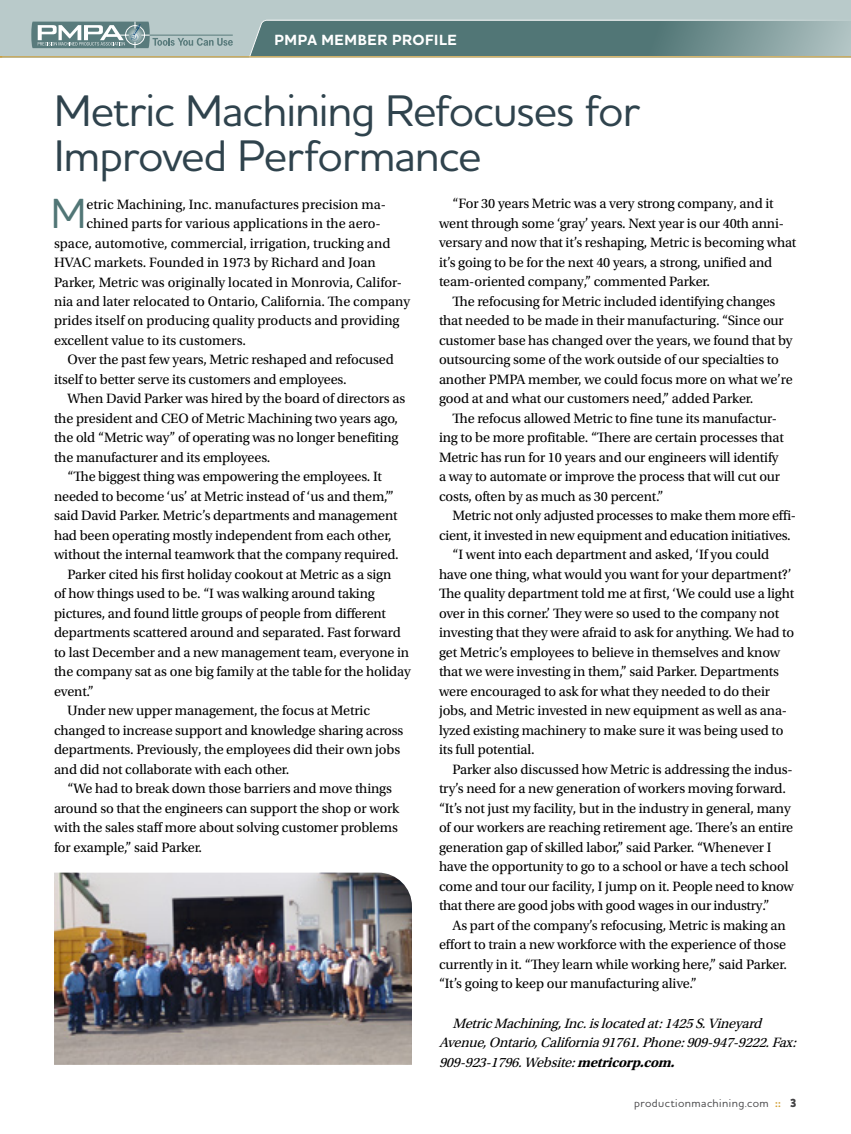
<style>
.page{position:relative;width:851px;height:1134px;background:#fff}
.page>*{position:absolute;margin:0;border:0;box-sizing:border-box;transform-origin:0 0}
.t1{font:500 45px/45px "Houschka Pro";letter-spacing:-.025em;color:#2f434d}
.t2{font:500 42.9px "Houschka Pro";color:#517676}
.t3{font:700 15px "Houschka Pro";letter-spacing:.035em;color:#fff}
.t4{font:14.25px/19.5px "Utopia Std";letter-spacing:-.01em;color:#000}
.t5{font:italic 14.25px/19.5px "Utopia Std";color:#000}
.t6{font:500 11.25px "Houschka Pro";letter-spacing:.04em;color:#464547}
.s1{font-weight:700}
.s2{font-weight:700;font-size:10.5px;color:#d09b2c}
.s3{font-weight:800;font-size:12px;color:#414042}
</style>
<div class="page">
<img style="left:54px;top:873px;width:358px;height:192px">
<div style="left:0;top:0;width:850px;height:57px;background:#b9caca"></div>
<svg style="left:248px;top:19px;width:602px;height:39px;background:#6a8988"></svg>
<svg style="left:31px;top:22px;width:202px;height:26px"></svg>
<hr style="left:0;top:56px;width:850px;height:1px;background:#d09b2c">
<p class="t3" style="left:274px;top:30px;width:184px">PMPA MEMBER PROFILE</p>
<h1 class="t1" style="left:54px;top:87px;width:587px">Metric Machining Refocuses for<br>Improved Performance</h1>
<h2 class="t2" style="left:51px;top:186px;width:37px">M</h2>
<p class="t4" style="left:86px;top:194px;width:301px">etric Machining, Inc. manufactures precision ma-</p>
<p class="t4" style="left:86px;top:214px;width:296px">chined parts for various applications in the aero-</p>
<p class="t4" style="left:54px;top:233px;width:338px">space, automotive, commercial, irrigation, trucking and</p>
<p class="t4" style="left:54px;top:253px;width:323px">HVAC markets. Founded in 1973 by Richard and Joan</p>
<p class="t4" style="left:54px;top:272px;width:349px">Parker, Metric was originally located in Monrovia, Califor-</p>
<p class="t4" style="left:54px;top:292px;width:357px">nia and later relocated to Ontario, California. The company</p>
<p class="t4" style="left:54px;top:311px;width:347px">prides itself on producing quality products and providing</p>
<p class="t4" style="left:54px;top:331px;width:193px">excellent value to its customers.</p>
<p class="t4" style="left:67px;top:350px;width:328px">Over the past few years, Metric reshaped and refocused</p>
<p class="t4" style="left:54px;top:370px;width:294px">itself to better serve its customers and employees.</p>
<p class="t4" style="left:67px;top:389px;width:339px">When David Parker was hired by the board of directors as</p>
<p class="t4" style="left:54px;top:409px;width:345px">the president and CEO of Metric Machining two years ago,</p>
<p class="t4" style="left:54px;top:428px;width:346px">the old “Metric way” of operating was no longer benefiting</p>
<p class="t4" style="left:54px;top:448px;width:218px">the manufacturer and its employees.</p>
<p class="t4" style="left:67px;top:467px;width:316px">“The biggest thing was empowering the employees. It</p>
<p class="t4" style="left:54px;top:487px;width:341px">needed to become ‘us’ at Metric instead of ‘us and them,’”</p>
<p class="t4" style="left:54px;top:506px;width:345px">said David Parker. Metric’s departments and management</p>
<p class="t4" style="left:54px;top:526px;width:339px">had been operating mostly independent from each other,</p>
<p class="t4" style="left:54px;top:545px;width:346px">without the internal teamwork that the company required.</p>
<p class="t4" style="left:67px;top:565px;width:325px">Parker cited his first holiday cookout at Metric as a sign</p>
<p class="t4" style="left:54px;top:584px;width:322px">of how things used to be. “I was walking around taking</p>
<p class="t4" style="left:54px;top:604px;width:333px">pictures, and found little groups of people from different</p>
<p class="t4" style="left:54px;top:623px;width:348px">departments scattered around and separated. Fast forward</p>
<p class="t4" style="left:54px;top:643px;width:357px">to last December and a new management team, everyone in</p>
<p class="t4" style="left:54px;top:662px;width:358px">the company sat as one big family at the table for the holiday</p>
<p class="t4" style="left:54px;top:682px;width:41px">event.”</p>
<p class="t4" style="left:67px;top:701px;width:304px">Under new upper management, the focus at Metric</p>
<p class="t4" style="left:54px;top:721px;width:351px">changed to increase support and knowledge sharing across</p>
<p class="t4" style="left:54px;top:740px;width:348px">departments. Previously, the employees did their own jobs</p>
<p class="t4" style="left:54px;top:760px;width:237px">and did not collaborate with each other.</p>
<p class="t4" style="left:67px;top:779px;width:326px">“We had to break down those barriers and move things</p>
<p class="t4" style="left:54px;top:799px;width:347px">around so that the engineers can support the shop or work</p>
<p class="t4" style="left:54px;top:818px;width:345px">with the sales staff more about solving customer problems</p>
<p class="t4" style="left:54px;top:838px;width:150px">for example,” said Parker.</p>
<p class="t4" style="left:439px;top:194px;width:359px;text-indent:13px">“For 30 years Metric was a very strong company, and it went through some ‘gray’ years. Next year is our 40th anni&shy;versary and now that it’s reshaping, Metric is becoming what it’s going to be for the next 40 years, a strong, unified and team-oriented company,” commented Parker.</p>
<p class="t4" style="left:439px;top:292px;width:355px;text-indent:13px">The refocusing for Metric included identifying changes that needed to be made in their manufacturing. “Since our customer base has changed over the years, we found that by outsourcing some of the work outside of our specialties to another PMPA member, we could focus more on what we’re good at and what our customers need,” added Parker.</p>
<p class="t4" style="left:439px;top:409px;width:346px;text-indent:13px">The refocus allowed Metric to fine tune its manufactur&shy;ing to be more profitable. “There are certain processes that Metric has run for 10 years and our engineers will identify a way to automate or improve the process that will cut our costs, often by as much as 30 percent.”</p>
<p class="t4" style="left:452px;top:506px;width:345px">Metric not only adjusted processes to make them more effi-</p>
<p class="t4" style="left:439px;top:526px;width:353px">cient, it invested in new equipment and education initiatives.</p>
<p class="t4" style="left:452px;top:545px;width:318px">“I went into each department and asked, ‘If you could</p>
<p class="t4" style="left:439px;top:565px;width:354px">have one thing, what would you want for your department?’</p>
<p class="t4" style="left:439px;top:584px;width:357px">The quality department told me at first, ‘We could use a light</p>
<p class="t4" style="left:439px;top:604px;width:342px">over in this corner.’ They were so used to the company not</p>
<p class="t4" style="left:439px;top:623px;width:357px">investing that they were afraid to ask for anything. We had to</p>
<p class="t4" style="left:439px;top:643px;width:342px">get Metric’s employees to believe in themselves and know</p>
<p class="t4" style="left:439px;top:662px;width:341px">that we were investing in them,” said Parker. Departments</p>
<p class="t4" style="left:439px;top:682px;width:332px">were encouraged to ask for what they needed to do their</p>
<p class="t4" style="left:439px;top:701px;width:350px">jobs, and Metric invested in new equipment as well as ana-</p>
<p class="t4" style="left:439px;top:721px;width:346px">lyzed existing machinery to make sure it was being used to</p>
<p class="t4" style="left:439px;top:740px;width:97px">its full potential.</p>
<p class="t4" style="left:452px;top:760px;width:342px">Parker also discussed how Metric is addressing the indus-</p>
<p class="t4" style="left:439px;top:779px;width:348px">try’s need for a new generation of workers moving forward.</p>
<p class="t4" style="left:439px;top:799px;width:353px">“It’s not just my facility, but in the industry in general, many</p>
<p class="t4" style="left:439px;top:818px;width:356px">of our workers are reaching retirement age. There’s an entire</p>
<p class="t4" style="left:439px;top:838px;width:334px">generation gap of skilled labor,” said Parker. “Whenever I</p>
<p class="t4" style="left:439px;top:857px;width:351px">have the opportunity to go to a school or have a tech school</p>
<p class="t4" style="left:439px;top:877px;width:356px">come and tour our facility, I jump on it. People need to know</p>
<p class="t4" style="left:439px;top:896px;width:332px">that there are good jobs with good wages in our industry.”</p>
<p class="t4" style="left:452px;top:915px;width:335px">As part of the company’s refocusing, Metric is making an</p>
<p class="t4" style="left:439px;top:935px;width:348px">effort to train a new workforce with the experience of those</p>
<p class="t4" style="left:439px;top:954px;width:349px">currently in it. “They learn while working here,” said Parker.</p>
<p class="t4" style="left:439px;top:974px;width:259px">“It’s going to keep our manufacturing alive.”</p>
<p class="t5" style="left:439px;top:1013px;width:363px;text-indent:14px">MetricMachining,Inc.islocatedat:1425S.Vineyard<br>Avenue,Ontario,California91761.Phone:909-947-9222.Fax:<br>909-923-1796.Website:<span class="s1">metricorp.com.</span></p>
<p class="t6" style="left:634px;top:1096px;width:164px">productionmachining.com <span class="s2">::</span> <span class="s3">3</span></p>
</div>
